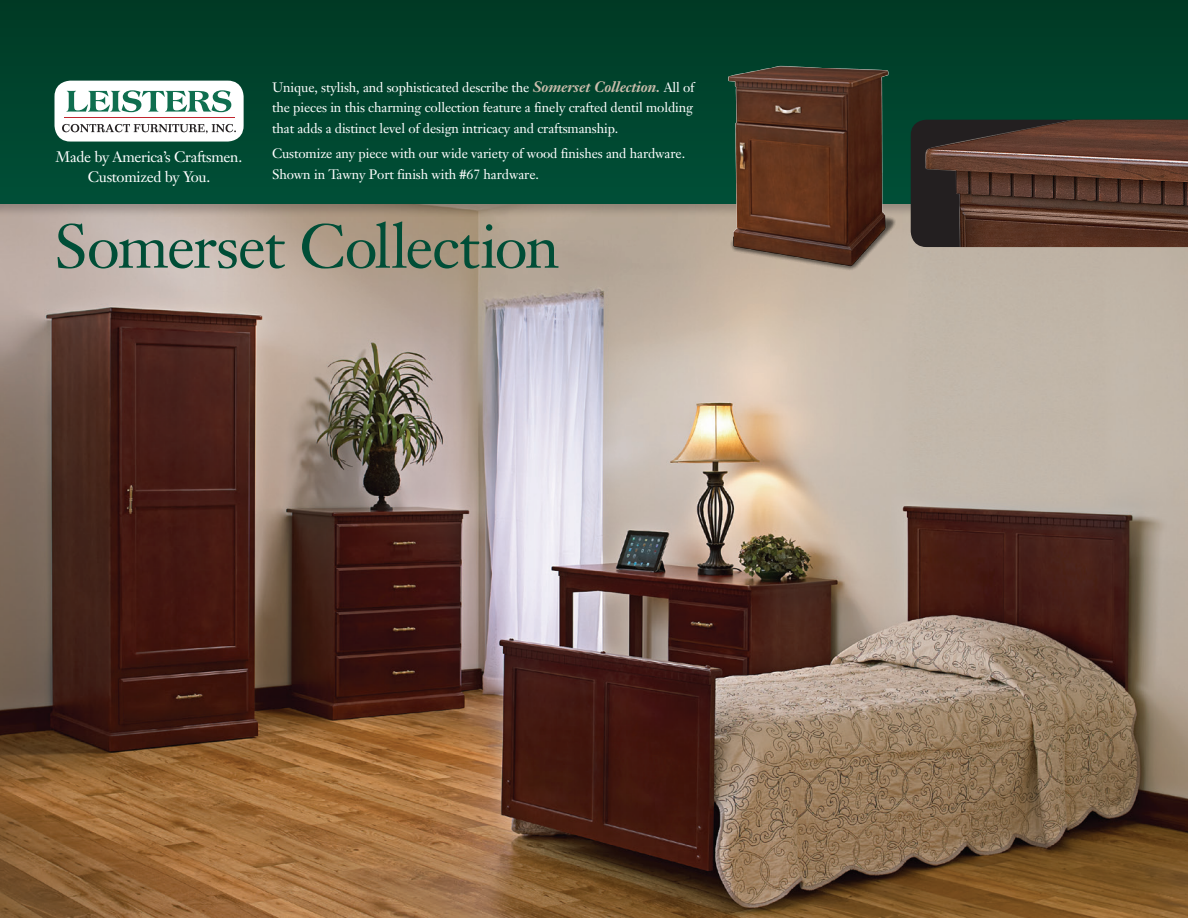
<style>
.page{position:relative;width:1188px;height:918px;background:#fff}
.page>*{position:absolute;margin:0;border:0;box-sizing:border-box;transform-origin:0 0}
.t1{font:61.2px "Janson Text";letter-spacing:-.025em;color:#004e37}
.Plain_Text{font:15px "Janson Text";letter-spacing:-.02em;color:#fff}
.Front_copy{font:13.5px/19.5px "Janson Text";letter-spacing:-.01em;color:#fff}
.s1{font-weight:700;font-style:italic;font-size:15px;color:#ccbdad}
</style>
<div class="page">
<img style="left:0;top:218px;width:1188px;height:700px">
<div style="left:0;top:0;width:1188px;height:218px;background:#231f20;opacity:.25"></div>
<div style="left:0;top:0;width:1188px;height:203px;background:#00422b"></div>
<div style="left:55px;top:81px;width:189px;height:61px;background:#fff;border-radius:16px"></div>
<svg style="left:66px;top:90px;width:165px;height:22px"></svg>
<hr style="left:64px;top:117px;width:171px;height:1px;background:#c0262e">
<svg style="left:62px;top:124px;width:174px;height:9px"></svg>
<img style="left:709px;top:65px;width:212px;height:225px">
<img style="left:911px;top:120px;width:277px;height:127px">
<p class="Plain_Text" style="left:56px;top:147px;width:188px">Made by America’s Craftsmen.</p>
<p class="Plain_Text" style="left:88px;top:167px;width:124px">Customized by You.</p>
<p class="Front_copy" style="left:272px;top:78px;width:424px">Unique, stylish, and sophisticated describe the <span class="s1">Somerset Collection.</span> All of the pieces in this charming collection feature a finely crafted dentil molding</p>
<p class="Front_copy" style="left:272px;top:118px;width:348px">that adds a distinct level of design intricacy and craftsmanship.</p>
<p class="Front_copy" style="left:272px;top:143px;width:415px;line-height:21px">Customize any piece with our wide variety of wood finishes and hardware.<br>Shown in Tawny Port finish with #67 hardware.</p>
<p class="t1" style="left:54px;top:208px;width:507px">Somerset Collection</p>
</div>
